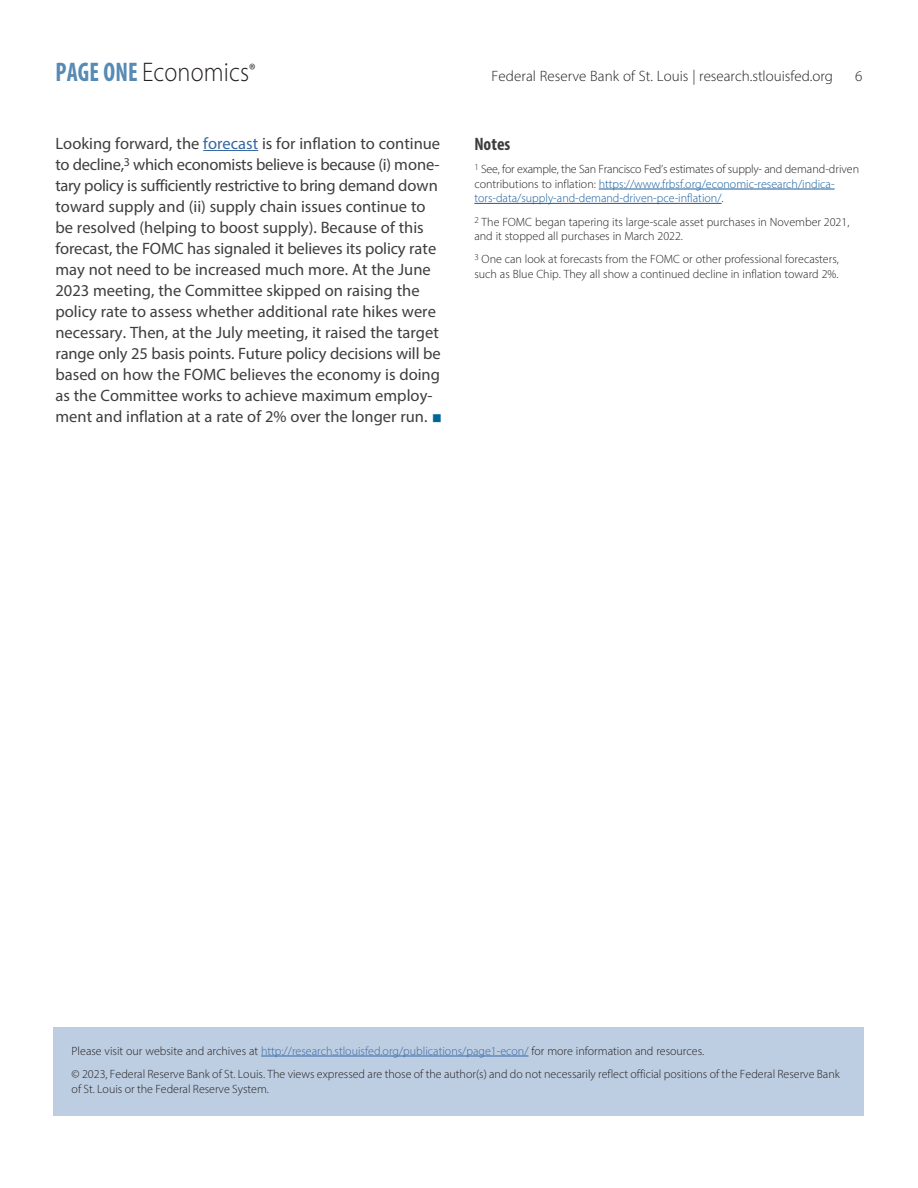
<style>
.page{position:relative;width:918px;height:1188px;background:#fff}
.page>*{position:absolute;margin:0;border:0;box-sizing:border-box;transform-origin:0 0}
.t1{font:300 27px "Myriad Pro";letter-spacing:.005em;color:#231f20;scale:.9 1}
.Notes_and_Refs_Head{font:700 condensed 18px "Myriad Pro";color:#3e3e3f}
.t2{font:300 18px "Myriad Pro";color:#231f20;scale:.9 1}
.Text{font:16.5px/21px "Myriad Pro";color:#3e3e3f}
.t3{font:300 15px "Myriad Pro";letter-spacing:.005em;color:#231f20}
.Notes_and_Refs{font:300 12px/14.4px "Myriad Pro";color:#231f20}
.Notes_and_Refs-2{font:300 12px/14.4px "Myriad Pro";color:#175d9e}
.Author_Note{font:300 12px/14.4px "Myriad Pro";color:#231f20}
.Text-2{font:300 12px "Myriad Pro";color:#231f20}
.s1{font-weight:700;font-stretch:condensed;color:#578ab4}
.s2{color:#3667a4}
.s3{font-family:"Minion Pro";font-size:27px;color:#069}
.s4{color:#231f20}
</style>
<div class="page">
<hr style="left:203px;top:150px;width:55px;height:1px;background:#3667a4">
<hr style="left:599px;top:189px;width:236px;height:1px;background:#175d9e">
<hr style="left:474px;top:203px;width:248px;height:1px;background:#175d9e">
<div style="left:54px;top:1028px;width:810px;height:88px;background:#bdcee2"></div>
<hr style="left:261px;top:1056px;width:268px;height:1px;background:#3667a4">
<p class="t1" style="left:56px;top:56px;width:217px"><span class="s1">PAGE ONE</span> Economics</p>
<p class="t3" style="left:492px;top:67px;width:343px">Federal Reserve Bank of St. Louis | research.stlouisfed.org</p>
<p class="t3" style="left:855px;top:67px;width:9px">6</p>
<p class="t2" style="left:249px;top:59px;width:9px">®</p>
<p class="Text" style="left:56px;top:133px;width:388px">Looking forward, the <span class="s2">forecast</span> is for inflation to continue to decline,<sup>3</sup> which economists believe is because (i) mone&shy;tary policy is sufficiently restrictive to bring demand down toward supply and (ii) supply chain issues continue to be resolved (helping to boost supply). Because of this forecast, the FOMC has signaled it believes its policy rate may not need to be increased much more. At the June 2023 meeting, the Committee skipped on raising the policy rate to assess whether additional rate hikes were necessary. Then, at the July meeting, it raised the target range only 25 basis points. Future policy decisions will be based on how the FOMC believes the economy is doing as the Committee works to achieve maximum employ&shy;ment and inflation at a rate of 2% over the longer run. <span class="s3">■</span></p>
<p class="Notes_and_Refs_Head" style="left:474px;top:133px;width:38px">Notes</p>
<p class="Notes_and_Refs-2" style="left:474px;top:162px;width:386px"><sup>1</sup> <span class="s4">See, for example, the San Francisco Fed’s estimates of supply- and demand-driven contributions to inflation:</span> https://www.frbsf.org/economic-research/indica&shy;tors-data/supply-and-demand-driven-pce-inflation/<span class="s4">.</span></p>
<p class="Notes_and_Refs" style="left:474px;top:214px;width:377px"><sup>2</sup> The FOMC began tapering its large-scale asset purchases in November 2021, and it stopped all purchases in March 2022.</p>
<p class="Notes_and_Refs" style="left:474px;top:252px;width:366px"><sup>3</sup> One can look at forecasts from the FOMC or other professional forecasters, such as Blue Chip. They all show a continued decline in inflation toward 2%.</p>
<p class="Text-2" style="left:72px;top:1044px;width:634px">Please visit our website and archives at <span class="s2">http://research.stlouisfed.org/publications/page1-econ/</span> for more information and resources.</p>
<p class="Author_Note" style="left:72px;top:1067px;width:770px">© 2023, Federal Reserve Bank of St. Louis. The views expressed are those of the author(s) and do not necessarily reflect official positions of the Federal Reserve Bank of St. Louis or the Federal Reserve System.</p>
</div>
